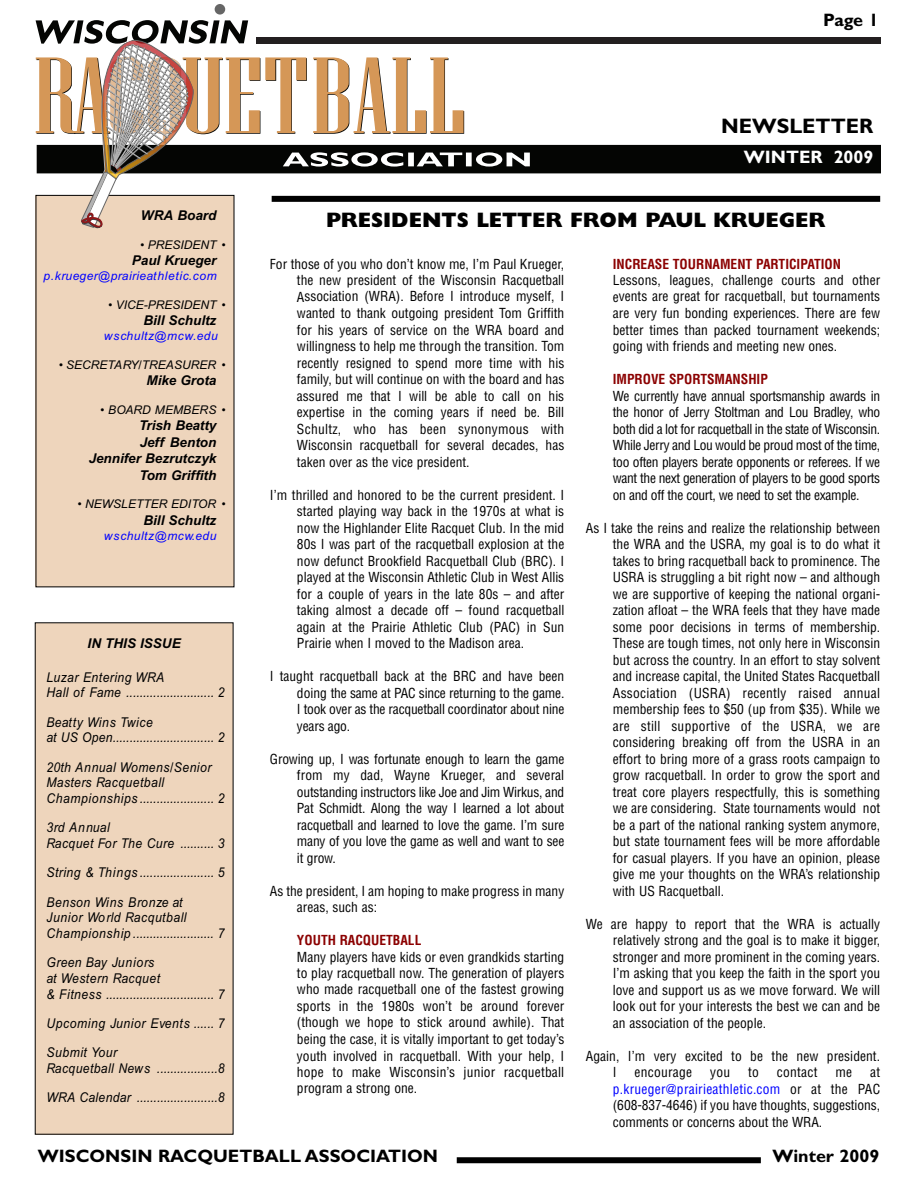
<style>
.page{position:relative;width:918px;height:1188px;background:#fff}
.page>*{position:absolute;margin:0;border:0;box-sizing:border-box;transform-origin:0 0}
.t1{font:108px "Niagara Solid";color:#040503;scale:1.27 1}
.t2{font:800 21px "Gill Sans";color:#000}
.t3{font:700 21px "Gill Sans";color:#000}
.t4{font:700 18px "Gill Sans";color:#000}
.t5{font:700 18px "Gill Sans";color:#fff}
.t6{font:700 18px "Gill Sans";color:#000}
.t7{font:condensed 13.5px/16.5px "Helvetica";color:#000;text-align:justify}
.t8{font:italic 13.5px/15.8px "Arial";letter-spacing:.04em;color:#000;scale:.9 1}
.t9{font:italic 700 13.5px/16.5px "Arial";color:#000;text-align:right}
.t10{font:700 condensed 13.5px "Helvetica";color:#8b0000}
.t11{font:condensed 13.5px "Helvetica";letter-spacing:.02em;color:#000}
.t12{font:italic 12px "Arial";letter-spacing:.005em;color:#000}
.t13{font:italic 12px "Arial";letter-spacing:.045em;color:#00f}
.s1{color:#8d8d8d}
.s2{color:#00f}
</style>
<div class="page">
<div style="left:36px;top:195px;width:198px;height:392px;background:#eed5bc"></div>
<div style="left:35px;top:623px;width:198px;height:511px;background:#eed5bc"></div>
<div style="left:215px;top:4px;width:10px;height:11px;background:#666;border-radius:50%"></div>
<svg style="left:36px;top:20px;width:844px;height:214px"></svg>
<div style="left:272px;top:196px;width:608px;height:6px;background:#000"></div>
<div style="left:457px;top:1157px;width:304px;height:6px;background:#000"></div>
<h1 class="t1" style="left:34px;top:39px;width:342px">RA<span class="s1">CQ</span>UETBALL</h1>
<h3 class="t6" style="left:823px;top:9px;width:57px">Page 1</h3>
<h2 class="t3" style="left:721px;top:118px;width:154px">NEWSLETTER</h2>
<h3 class="t5" style="left:744px;top:150px;width:131px">WINTER 2009</h3>
<p class="t9" style="left:141px;top:208px;width:77px">WRA Board</p>
<p class="t12" style="left:140px;top:240px;width:87px">• PRESIDENT •</p>
<p class="t9" style="left:132px;top:253px;width:86px">Paul Krueger</p>
<p class="t13" style="left:44px;top:272px;width:175px">p.krueger@prairieathletic.com</p>
<p class="t12" style="left:108px;top:300px;width:119px">• VICE-PRESIDENT •</p>
<p class="t9" style="left:143px;top:313px;width:74px">Bill Schultz</p>
<p class="t13" style="left:104px;top:332px;width:115px">wschultz@mcw.edu</p>
<p class="t12" style="left:58px;top:360px;width:168px">• SECRETARY/TREASURER •</p>
<p class="t9" style="left:147px;top:373px;width:71px">Mike Grota</p>
<p class="t12" style="left:100px;top:405px;width:127px">• BOARD MEMBERS •</p>
<p class="t9" style="left:89px;top:418px;width:129px">Trish Beatty<br>Jeff Benton<br>Jennifer Bezrutczyk<br>Tom Griffith</p>
<p class="t12" style="left:77px;top:500px;width:150px">• NEWSLETTER EDITOR •</p>
<p class="t9" style="left:143px;top:512px;width:74px">Bill Schultz</p>
<p class="t13" style="left:104px;top:531px;width:114px">wschultz@mcw.edu</p>
<p class="t9" style="left:88px;top:635px;width:95px">IN THIS ISSUE</p>
<p class="t8" style="left:46px;top:670px;width:199px">Luzar Entering WRA<br>Hall of Fame .......................... 2</p>
<p class="t8" style="left:46px;top:715px;width:200px">Beatty Wins Twice<br>at US Open.............................. 2</p>
<p class="t8" style="left:46px;top:760px;width:200px">20th Annual Womens/Senior<br>Masters Racquetball<br>Championships ...................... 2</p>
<p class="t8" style="left:46px;top:821px;width:200px">3rd Annual<br>Racquet For The Cure .......... 3</p>
<p class="t8" style="left:46px;top:859px;width:200px;line-height:29.2px">String &amp; Things ...................... 5<br>Benson Wins Bronze at</p>
<p class="t8" style="left:46px;top:911px;width:199px">Junior World Racqutball<br>Championship ........................ 7</p>
<p class="t8" style="left:46px;top:956px;width:200px">Green Bay Juniors<br>at Western Racquet<br>&amp; Fitness ................................ 7</p>
<p class="t8" style="left:46px;top:1010px;width:199px;line-height:29.2px">Upcoming Junior Events ...... 7<br>Submit Your</p>
<p class="t8" style="left:46px;top:1055px;width:199px;line-height:29.2px">Racquetball News ..................8<br>WRA Calendar ........................8</p>
<h2 class="t2" style="left:326px;top:212px;width:501px">PRESIDENTS LETTER FROM PAUL KRUEGER</h2>
<p class="t7" style="left:297px;top:256px;width:269px;text-indent:-27px">For those of you who don’t know me, I’m Paul Krueger, the new president of the Wisconsin Racquetball Association (WRA). Before I introduce myself, I wanted to thank outgoing president Tom Griffith for his years of service on the WRA board and willingness to help me through the transition. Tom recently resigned to spend more time with his family, but will continue on with the board and has assured me that I will be able to call on his expertise in the coming years if need be. Bill Schultz, who has been synonymous with Wisconsin racquetball for several decades, has taken over as the vice president.</p>
<p class="t7" style="left:297px;top:487px;width:269px;text-indent:-27px">I’m thrilled and honored to be the current president. I started playing way back in the 1970s at what is now the Highlander Elite Racquet Club. In the mid 80s I was part of the racquetball explosion at the now defunct Brookfield Racquetball Club (BRC). I played at the Wisconsin Athletic Club in West Allis for a couple of years in the late 80s – and after taking almost a decade off – found racquetball again at the Prairie Athletic Club (PAC) in Sun Prairie when I moved to the Madison area.</p>
<p class="t7" style="left:297px;top:669px;width:269px;text-indent:-27px">I taught racquetball back at the BRC and have been doing the same at PAC since returning to the game.<br>I took over as the racquetball coordinator about nine years ago.</p>
<p class="t7" style="left:297px;top:751px;width:269px;text-indent:-27px">Growing up, I was fortunate enough to learn the game from my dad, Wayne Krueger, and several outstanding instructors like Joe and Jim Wirkus, and Pat Schmidt. Along the way I learned a lot about racquetball and learned to love the game. I’m sure many of you love the game as well and want to see it grow.</p>
<p class="t7" style="left:297px;top:883px;width:269px;text-indent:-27px">As the president, I am hoping to make progress in many areas, such as:</p>
<p class="t10" style="left:297px;top:935px;width:126px">YOUTH RACQUETBALL</p>
<p class="t7" style="left:297px;top:949px;width:269px">Many players have kids or even grandkids starting to play racquetball now. The generation of players who made racquetball one of the fastest growing sports in the 1980s won’t be around forever (though we hope to stick around awhile). That being the case, it is vitally important to get today’s youth involved in racquetball. With your help, I hope to make Wisconsin’s junior racquetball program a strong one.</p>
<p class="t10" style="left:613px;top:258px;width:230px">INCREASE TOURNAMENT PARTICIPATION</p>
<p class="t7" style="left:613px;top:273px;width:269px">Lessons, leagues, challenge courts and other events are great for racquetball, but tournaments are very fun bonding experiences. There are few better times than packed tournament weekends; going with friends and meeting new ones.</p>
<p class="t10" style="left:613px;top:374px;width:157px">IMPROVE SPORTSMANSHIP</p>
<p class="t7" style="left:613px;top:388px;width:269px">We currently have annual sportsmanship awards in the honor of Jerry Stoltman and Lou Bradley, who both did a lot for racquetball in the state of Wisconsin.<br>While Jerry and Lou would be proud most of the time, too often players berate opponents or referees. If we want the next generation of players to be good sports on and off the court, we need to set the example.</p>
<p class="t7" style="left:613px;top:520px;width:269px;text-indent:-27px">As I take the reins and realize the relationship between the WRA and the USRA, my goal is to do what it takes to bring racquetball back to prominence. The USRA is struggling a bit right now – and although we are supportive of keeping the national organi&shy;zation afloat – the WRA feels that they have made some poor decisions in terms of membership.<br>These are tough times, not only here in Wisconsin but across the country. In an effort to stay solvent and increase capital, the United States Racquetball Association (USRA) recently raised annual membership fees to $50 (up from $35). While we are still supportive of the USRA, we are considering breaking off from the USRA in an effort to bring more of a grass roots campaign to grow racquetball. In order to grow the sport and treat core players respectfully, this is something we are considering. State tournaments would not be a part of the national ranking system anymore, but state tournament fees will be more affordable for casual players. If you have an opinion, please give me your thoughts on the WRA’s relationship with US Racquetball.</p>
<p class="t7" style="left:613px;top:916px;width:269px;text-indent:-27px">We are happy to report that the WRA is actually relatively strong and the goal is to make it bigger, stronger and more prominent in the coming years.<br>I’m asking that you keep the faith in the sport you love and support us as we move forward. We will look out for your interests the best we can and be an association of the people.</p>
<p class="t7" style="left:613px;top:1048px;width:269px;text-indent:-27px">Again, I’m very excited to be the new president.<br>I</p>
<p class="t7" style="left:613px;top:1065px;width:269px;text-indent:257px">at <span class="s2">p.krueger@prairieathletic.com</span> or at the PAC (608-837-4646) if you have thoughts, suggestions, comments or concerns about the WRA.</p>
<p class="t11" style="left:635px;top:1067px;width:59px">encourage</p>
<p class="t7" style="left:710px;top:1065px;width:22px">you</p>
<p class="t7" style="left:748px;top:1065px;width:12px">to</p>
<p class="t11" style="left:777px;top:1067px;width:42px">contact</p>
<p class="t7" style="left:835px;top:1065px;width:18px">me</p>
<h3 class="t4" style="left:38px;top:1150px;width:402px">WISCONSIN RACQUETBALL ASSOCIATION</h3>
<h3 class="t4" style="left:772px;top:1150px;width:108px">Winter 2009</h3>
</div>
